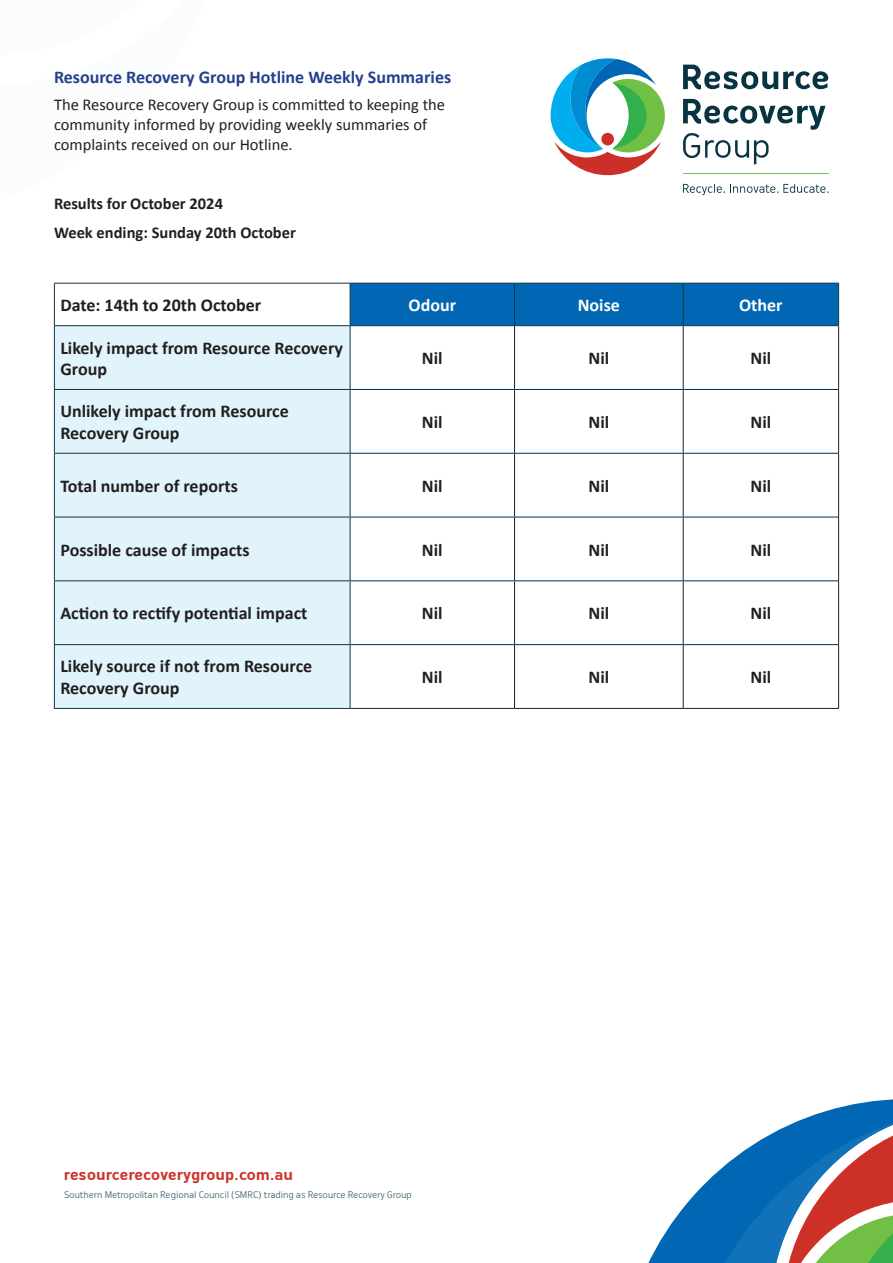
<style>
.page{position:relative;width:893px;height:1263px;background:#fff}
.page>*{position:absolute;margin:0;border:0;box-sizing:border-box;transform-origin:0 0}
.t1{font:700 18px/21.6px "Calibri";color:#231f20}
.t2{font:700 18px "Calibri";color:#253f8e}
.t3{font:700 18px "Calibri";color:#fff}
.t4{font:16.5px/19.8px "Calibri";color:#231f20}
.t5{font:700 16.5px "Calibri";color:#231f20}
.t6{font:700 15px "Oceania";letter-spacing:-.01em;color:#cd3429}
.Big_Main_Title{font:9px "Oceania";letter-spacing:-.02em;color:#486774}
</style>
<div class="page">
<hr style="left:683px;top:173px;width:145px;height:1px;background:#75c043">
<svg style="left:551px;top:58px;width:114px;height:117px"></svg>
<svg style="left:683px;top:99px;width:142px;height:65px"></svg>
<svg style="left:683px;top:184px;width:146px;height:11px"></svg>
<svg style="left:683px;top:65px;width:145px;height:25px"></svg>
<svg style="left:648px;top:1229px;width:20px;height:34px"></svg>
<svg style="left:668px;top:1099px;width:225px;height:164px"></svg>
<div style="left:351px;top:284px;width:487px;height:41px;background:#0166b3"></div>
<div style="left:55px;top:326px;width:295px;height:382px;background:#e1f4fc"></div>
<hr style="left:514px;top:326px;width:1px;height:63px;background:#231f20">
<hr style="left:683px;top:326px;width:1px;height:63px;background:#231f20">
<hr style="left:838px;top:326px;width:1px;height:63px;background:#231f20">
<hr style="left:514px;top:390px;width:1px;height:63px;background:#231f20">
<hr style="left:683px;top:390px;width:1px;height:63px;background:#231f20">
<hr style="left:838px;top:389px;width:1px;height:64px;background:#231f20">
<hr style="left:514px;top:454px;width:1px;height:63px;background:#231f20">
<hr style="left:683px;top:454px;width:1px;height:63px;background:#231f20">
<hr style="left:838px;top:453px;width:1px;height:64px;background:#231f20">
<hr style="left:514px;top:517px;width:1px;height:63px;background:#231f20">
<hr style="left:683px;top:517px;width:1px;height:63px;background:#231f20">
<hr style="left:838px;top:517px;width:1px;height:64px;background:#231f20">
<hr style="left:514px;top:581px;width:1px;height:63px;background:#231f20">
<hr style="left:683px;top:581px;width:1px;height:63px;background:#231f20">
<hr style="left:838px;top:581px;width:1px;height:64px;background:#231f20">
<hr style="left:514px;top:645px;width:1px;height:63px;background:#231f20">
<hr style="left:683px;top:645px;width:1px;height:63px;background:#231f20">
<hr style="left:838px;top:645px;width:1px;height:63px;background:#231f20">
<hr style="left:350px;top:708px;width:164px;height:1px;background:#231f20">
<hr style="left:514px;top:708px;width:169px;height:1px;background:#231f20">
<hr style="left:683px;top:708px;width:156px;height:1px;background:#231f20">
<hr style="left:350px;top:389px;width:164px;height:1px;background:#002e5e">
<hr style="left:514px;top:389px;width:169px;height:1px;background:#002e5e">
<hr style="left:683px;top:389px;width:155px;height:1px;background:#002e5e">
<hr style="left:350px;top:453px;width:164px;height:1px;background:#002e5e">
<hr style="left:514px;top:453px;width:169px;height:1px;background:#002e5e">
<hr style="left:683px;top:453px;width:155px;height:1px;background:#002e5e">
<hr style="left:350px;top:517px;width:164px;height:1px;background:#002e5e">
<hr style="left:514px;top:517px;width:169px;height:1px;background:#002e5e">
<hr style="left:683px;top:517px;width:155px;height:1px;background:#002e5e">
<hr style="left:350px;top:580px;width:164px;height:1px;background:#002e5e">
<hr style="left:514px;top:580px;width:169px;height:1px;background:#002e5e">
<hr style="left:683px;top:580px;width:155px;height:1px;background:#002e5e">
<hr style="left:350px;top:644px;width:164px;height:1px;background:#002e5e">
<hr style="left:514px;top:644px;width:169px;height:1px;background:#002e5e">
<hr style="left:683px;top:644px;width:155px;height:1px;background:#002e5e">
<hr style="left:54px;top:283px;width:296px;height:1px;background:#113441">
<hr style="left:54px;top:284px;width:1px;height:41px;background:#113441">
<hr style="left:54px;top:325px;width:296px;height:1px;background:#113441">
<hr style="left:54px;top:326px;width:1px;height:63px;background:#113441">
<hr style="left:350px;top:326px;width:1px;height:63px;background:#113441">
<hr style="left:54px;top:389px;width:296px;height:1px;background:#113441">
<hr style="left:54px;top:390px;width:1px;height:63px;background:#113441">
<hr style="left:350px;top:390px;width:1px;height:63px;background:#113441">
<hr style="left:54px;top:453px;width:296px;height:1px;background:#113441">
<hr style="left:54px;top:454px;width:1px;height:63px;background:#113441">
<hr style="left:350px;top:454px;width:1px;height:63px;background:#113441">
<hr style="left:54px;top:517px;width:296px;height:1px;background:#113441">
<hr style="left:54px;top:517px;width:1px;height:63px;background:#113441">
<hr style="left:350px;top:517px;width:1px;height:63px;background:#113441">
<hr style="left:54px;top:580px;width:296px;height:1px;background:#113441">
<hr style="left:54px;top:581px;width:1px;height:63px;background:#113441">
<hr style="left:350px;top:581px;width:1px;height:63px;background:#113441">
<hr style="left:54px;top:644px;width:296px;height:1px;background:#113441">
<hr style="left:54px;top:645px;width:1px;height:63px;background:#113441">
<hr style="left:350px;top:645px;width:1px;height:63px;background:#113441">
<hr style="left:54px;top:708px;width:296px;height:1px;background:#113441">
<hr style="left:350px;top:283px;width:164px;height:1px;background:#113441">
<hr style="left:350px;top:284px;width:1px;height:41px;background:#113441">
<hr style="left:514px;top:283px;width:169px;height:1px;background:#113441">
<hr style="left:514px;top:284px;width:1px;height:41px;background:#113441">
<hr style="left:683px;top:283px;width:156px;height:1px;background:#113441">
<hr style="left:683px;top:284px;width:1px;height:41px;background:#113441">
<hr style="left:838px;top:284px;width:1px;height:41px;background:#113441">
<hr style="left:350px;top:325px;width:164px;height:1px;background:#113441">
<hr style="left:514px;top:325px;width:169px;height:1px;background:#113441">
<hr style="left:683px;top:325px;width:156px;height:1px;background:#113441">
<p class="t2" style="left:54px;top:65px;width:399px">Resource Recovery Group Hotline Weekly Summaries</p>
<p class="t4" style="left:54px;top:94px;width:393px">The Resource Recovery Group is committed to keeping the community informed by providing weekly summaries of complaints received on our Hotline.</p>
<p class="t5" style="left:54px;top:192px;width:171px">Results for October 2024</p>
<p class="t5" style="left:54px;top:220px;width:243px">Week ending: Sunday 20th October</p>
<p class="t1" style="left:60px;top:294px;width:202px">Date: 14th to 20th October</p>
<p class="t3" style="left:409px;top:292px;width:49px">Odour</p>
<p class="t3" style="left:578px;top:292px;width:44px">Noise</p>
<p class="t3" style="left:739px;top:292px;width:45px">Other</p>
<p class="t1" style="left:60px;top:336px;width:284px">Likely impact from Resource Recovery<br>Group</p>
<p class="t1" style="left:422px;top:347px;width:22px">Nil</p>
<p class="t1" style="left:588px;top:347px;width:22px">Nil</p>
<p class="t1" style="left:750px;top:347px;width:22px">Nil</p>
<p class="t1" style="left:60px;top:400px;width:230px">Unlikely impact from Resource<br>Recovery Group</p>
<p class="t1" style="left:422px;top:411px;width:22px">Nil</p>
<p class="t1" style="left:588px;top:411px;width:22px">Nil</p>
<p class="t1" style="left:750px;top:411px;width:22px">Nil</p>
<p class="t1" style="left:60px;top:474px;width:179px">Total number of reports</p>
<p class="t1" style="left:422px;top:474px;width:22px">Nil</p>
<p class="t1" style="left:588px;top:474px;width:22px">Nil</p>
<p class="t1" style="left:750px;top:474px;width:22px">Nil</p>
<p class="t1" style="left:60px;top:538px;width:191px">Possible cause of impacts</p>
<p class="t1" style="left:422px;top:538px;width:22px">Nil</p>
<p class="t1" style="left:588px;top:538px;width:22px">Nil</p>
<p class="t1" style="left:750px;top:538px;width:22px">Nil</p>
<p class="t1" style="left:60px;top:602px;width:249px">Action to rectify potential impact</p>
<p class="t1" style="left:422px;top:602px;width:22px">Nil</p>
<p class="t1" style="left:588px;top:602px;width:22px">Nil</p>
<p class="t1" style="left:750px;top:602px;width:22px">Nil</p>
<p class="t1" style="left:60px;top:655px;width:253px">Likely source if not from Resource<br>Recovery Group</p>
<p class="t1" style="left:422px;top:666px;width:22px">Nil</p>
<p class="t1" style="left:588px;top:666px;width:22px">Nil</p>
<p class="t1" style="left:750px;top:666px;width:22px">Nil</p>
<p class="t6" style="left:64px;top:1166px;width:230px">resourcerecoverygroup.com.au</p>
<p class="Big_Main_Title" style="left:64px;top:1189px;width:350px">Southern Metropolitan Regional Council (SMRC) trading as Resource Recovery Group</p>
</div>
